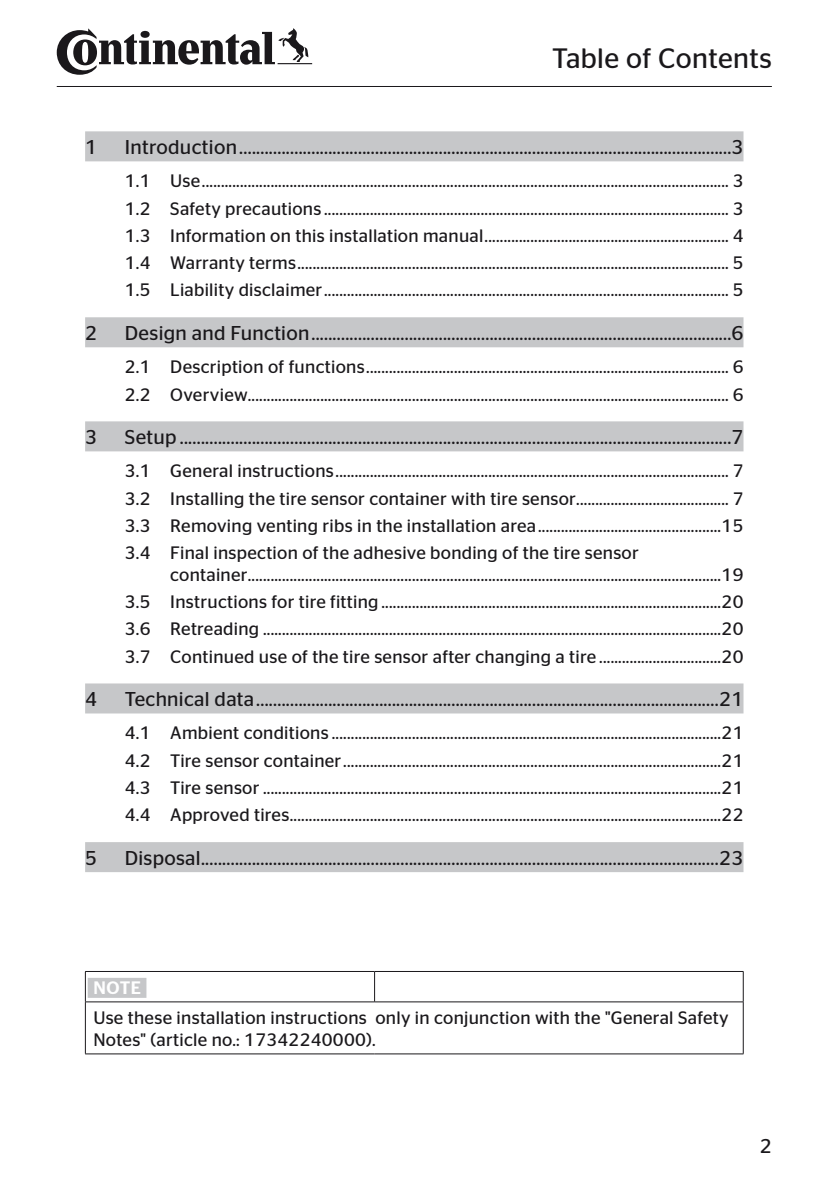
<style>
.page{position:relative;width:840px;height:1191px;background:#fff}
.page>*{position:absolute;margin:0;border:0;box-sizing:border-box;transform-origin:0 0}
.t1{font:28px "Continental Stag Sans";letter-spacing:.015em;color:#1a181b}
.t2{font:20px "Continental Stag Sans";letter-spacing:.015em;color:#1a181b}
.t3{font:18px/27.2px "Continental Stag Sans";letter-spacing:.015em;color:#1a181b;text-align:justify}
.t4{font:500 18px "Continental Stag Sans";color:#fff}
</style>
<div class="page">
<hr style="left:57px;top:86px;width:714px;height:1px;background:#1a181b">
<svg style="left:57px;top:28px;width:255px;height:47px"></svg>
<div style="left:85px;top:131px;width:658px;height:30px;background:#c6c7c9"></div>
<div style="left:85px;top:317px;width:658px;height:30px;background:#c6c7c9"></div>
<div style="left:85px;top:421px;width:658px;height:30px;background:#c6c7c9"></div>
<div style="left:85px;top:683px;width:658px;height:30px;background:#c6c7c9"></div>
<div style="left:85px;top:842px;width:658px;height:30px;background:#c6c7c9"></div>
<hr style="left:742px;top:1002px;width:1px;height:51px;background:#1a181b">
<hr style="left:85px;top:971px;width:289px;height:1px;background:#1a181b">
<hr style="left:85px;top:971px;width:1px;height:30px;background:#1a181b">
<hr style="left:374px;top:971px;width:369px;height:1px;background:#1a181b">
<hr style="left:374px;top:971px;width:1px;height:30px;background:#1a181b">
<hr style="left:742px;top:971px;width:1px;height:30px;background:#1a181b">
<hr style="left:85px;top:1001px;width:289px;height:1px;background:#1a181b">
<hr style="left:85px;top:1002px;width:1px;height:51px;background:#1a181b">
<hr style="left:374px;top:1001px;width:369px;height:1px;background:#1a181b">
<hr style="left:85px;top:1053px;width:289px;height:1px;background:#1a181b">
<hr style="left:374px;top:1053px;width:369px;height:1px;background:#1a181b">
<div style="left:88px;top:977px;width:58px;height:20px;background:#c6c7c9"></div>
<h1 class="t1" style="left:552px;top:42px;width:221px">Table of Contents</h1>
<p class="t2" style="left:85px;top:136px;width:13px">1</p>
<p class="t2" style="left:125px;top:136px;width:619px">Introduction....................................................................................................................3</p>
<p class="t3" style="left:125px;top:167px;width:619px">1.1 Use.......................................................................................................................................... 3<br>1.2 Safety precautions .......................................................................................................... 3<br>1.3 Information on this installation manual................................................................ 4<br>1.4 Warranty terms................................................................................................................. 5<br>1.5 Liability disclaimer.......................................................................................................... 5</p>
<p class="t2" style="left:85px;top:322px;width:13px">2</p>
<p class="t2" style="left:125px;top:322px;width:619px">Design and Function...................................................................................................6</p>
<p class="t3" style="left:125px;top:353px;width:619px">2.1 Description of functions............................................................................................... 6<br>2.2 Overview.............................................................................................................................. 6</p>
<p class="t2" style="left:85px;top:426px;width:13px">3</p>
<p class="t2" style="left:125px;top:426px;width:619px">Setup ..................................................................................................................................7</p>
<p class="t3" style="left:125px;top:457px;width:619px">3.1 General instructions....................................................................................................... 7<br>3.2 Installing the tire sensor container with tire sensor........................................ 7<br>3.3 Removing venting ribs in the installation area................................................15<br>3.4 Final inspection of the adhesive bonding of the tire sensor</p>
<p class="t3" style="left:125px;top:561px;width:619px;text-indent:45px">container............................................................................................................................19<br>3.5 Instructions for tire fitting .........................................................................................20<br>3.6 Retreading ........................................................................................................................20<br>3.7 Continued use of the tire sensor after changing a tire ................................20</p>
<p class="t2" style="left:85px;top:688px;width:13px">4</p>
<p class="t2" style="left:125px;top:688px;width:619px">Technical data.............................................................................................................21</p>
<p class="t3" style="left:125px;top:719px;width:619px">4.1 Ambient conditions ......................................................................................................21<br>4.2 Tire sensor container...................................................................................................21<br>4.3 Tire sensor ........................................................................................................................21<br>4.4 Approved tires.................................................................................................................22</p>
<p class="t2" style="left:85px;top:847px;width:13px">5</p>
<p class="t2" style="left:125px;top:847px;width:619px">Disposal..........................................................................................................................23</p>
<p class="t4" style="left:93px;top:977px;width:49px">NOTE</p>
<p class="t3" style="left:93px;top:1007px;width:636px;line-height:21.6px">Use these installation instructions only in conjunction with the "General Safety<br>Notes" (article no.: 17342240000).</p>
<p class="t2" style="left:759px;top:1134px;width:13px">2</p>
</div>
